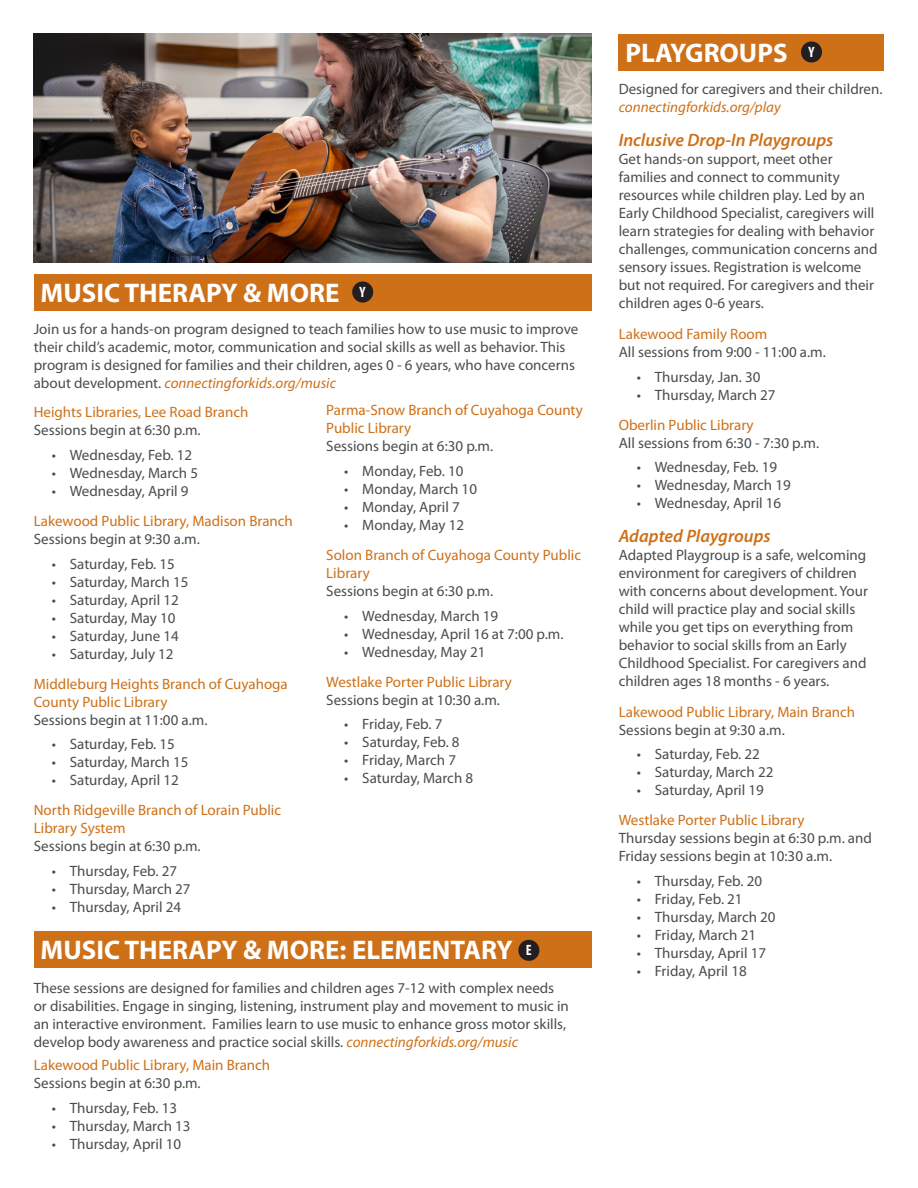
<style>
.page{position:relative;width:918px;height:1188px;background:#fff}
.page>*{position:absolute;margin:0;border:0;box-sizing:border-box;transform-origin:0 0}
.t1{font:700 27px "Myriad Pro";color:#fff}
.Program_SubHead_L1{font:italic 600 18px "Myriad Pro";color:#ce7018}
.Bullet_List{font:15px/18px "Myriad Pro";color:#4b4c4d}
.Program_SubHead_L2{font:15px/18px "Myriad Pro";color:#ce7018}
.Bullet_Last{font:15px "Myriad Pro";color:#4b4c4d}
.t2{font:700 condensed 15px "Myriad Pro";color:#fff}
.s1{font-style:italic;color:#ce7018}
</style>
<div class="page">
<div style="left:34px;top:274px;width:558px;height:36px;background:#ce7018"></div>
<div style="left:352px;top:282px;width:21px;height:21px;background:#231f20;border-radius:50%"></div>
<div style="left:619px;top:34px;width:265px;height:36px;background:#ce7018"></div>
<div style="left:801px;top:42px;width:21px;height:21px;background:#231f20;border-radius:50%"></div>
<div style="left:34px;top:931px;width:558px;height:37px;background:#ce7018"></div>
<div style="left:518px;top:940px;width:21px;height:21px;background:#231f20;border-radius:50%"></div>
<img style="left:34px;top:34px;width:558px;height:228px">
<p class="t1" style="left:40px;top:275px;width:301px">MUSIC THERAPY &amp; MORE</p>
<p class="Bullet_List" style="left:34px;top:319px;width:546px">Join us for a hands-on program designed to teach families how to use music to improve their child’s academic, motor, communication and social skills as well as behavior. This program is designed for families and their children, ages 0 - 6 years, who have concerns about development. <span class="s1">connectingforkids.org/music</span></p>
<p class="Program_SubHead_L2" style="left:34px;top:403px;width:216px">Heights Libraries, Lee Road Branch</p>
<p class="Bullet_List" style="left:34px;top:421px;width:169px">Sessions begin at 6:30 p.m.</p>
<p class="Bullet_List" style="left:52px;top:446px;width:142px">• Wednesday, Feb. 12</p>
<p class="Bullet_List" style="left:52px;top:464px;width:148px">• Wednesday, March 5</p>
<p class="Bullet_Last" style="left:52px;top:482px;width:138px">• Wednesday, April 9</p>
<p class="Program_SubHead_L2" style="left:34px;top:512px;width:261px">Lakewood Public Library, Madison Branch</p>
<p class="Bullet_List" style="left:34px;top:530px;width:168px">Sessions begin at 9:30 a.m.</p>
<p class="Bullet_List" style="left:52px;top:554px;width:125px">• Saturday, Feb. 15</p>
<p class="Bullet_List" style="left:52px;top:572px;width:138px">• Saturday, March 15</p>
<p class="Bullet_List" style="left:52px;top:590px;width:129px">• Saturday, April 12</p>
<p class="Bullet_List" style="left:52px;top:608px;width:125px">• Saturday, May 10</p>
<p class="Bullet_List" style="left:52px;top:626px;width:129px">• Saturday, June 14</p>
<p class="Bullet_Last" style="left:52px;top:644px;width:123px">• Saturday, July 12</p>
<p class="Program_SubHead_L2" style="left:34px;top:674px;width:256px">Middleburg Heights Branch of Cuyahoga<br>County Public Library</p>
<p class="Bullet_List" style="left:34px;top:710px;width:175px">Sessions begin at 11:00 a.m.</p>
<p class="Bullet_List" style="left:52px;top:735px;width:125px">• Saturday, Feb. 15</p>
<p class="Bullet_List" style="left:52px;top:753px;width:138px">• Saturday, March 15</p>
<p class="Bullet_Last" style="left:52px;top:771px;width:129px">• Saturday, April 12</p>
<p class="Program_SubHead_L2" style="left:34px;top:801px;width:249px">North Ridgeville Branch of Lorain Public<br>Library System</p>
<p class="Bullet_List" style="left:34px;top:837px;width:169px">Sessions begin at 6:30 p.m.</p>
<p class="Bullet_List" style="left:52px;top:862px;width:127px">• Thursday, Feb. 27</p>
<p class="Bullet_List" style="left:52px;top:880px;width:140px">• Thursday, March 27</p>
<p class="Bullet_Last" style="left:52px;top:898px;width:131px">• Thursday, April 24</p>
<p class="t2" style="left:360px;top:283px;width:8px">Y</p>
<p class="Program_SubHead_L2" style="left:326px;top:401px;width:258px">Parma-Snow Branch of Cuyahoga County<br>Public Library</p>
<p class="Bullet_List" style="left:326px;top:437px;width:169px">Sessions begin at 6:30 p.m.</p>
<p class="Bullet_List" style="left:344px;top:462px;width:121px">• Monday, Feb. 10</p>
<p class="Bullet_List" style="left:344px;top:480px;width:134px">• Monday, March 10</p>
<p class="Bullet_List" style="left:344px;top:498px;width:117px">• Monday, April 7</p>
<p class="Bullet_Last" style="left:344px;top:516px;width:121px">• Monday, May 12</p>
<p class="Program_SubHead_L2" style="left:326px;top:546px;width:256px">Solon Branch of Cuyahoga County Public<br>Library</p>
<p class="Bullet_List" style="left:326px;top:582px;width:169px">Sessions begin at 6:30 p.m.</p>
<p class="Bullet_List" style="left:344px;top:606px;width:156px">• Wednesday, March 19</p>
<p class="Bullet_List" style="left:344px;top:624px;width:221px">• Wednesday, April 16 at 7:00 p.m.</p>
<p class="Bullet_Last" style="left:344px;top:642px;width:143px">• Wednesday, May 21</p>
<p class="Program_SubHead_L2" style="left:326px;top:672px;width:187px">Westlake Porter Public Library</p>
<p class="Bullet_List" style="left:326px;top:690px;width:175px">Sessions begin at 10:30 a.m.</p>
<p class="Bullet_List" style="left:344px;top:715px;width:100px">• Friday, Feb. 7</p>
<p class="Bullet_List" style="left:344px;top:733px;width:117px">• Saturday, Feb. 8</p>
<p class="Bullet_List" style="left:344px;top:751px;width:113px">• Friday, March 7</p>
<p class="Bullet_Last" style="left:344px;top:769px;width:130px">• Saturday, March 8</p>
<p class="t1" style="left:40px;top:933px;width:474px">MUSIC THERAPY &amp; MORE: ELEMENTARY</p>
<p class="t2" style="left:526px;top:941px;width:7px">E</p>
<p class="Bullet_List" style="left:34px;top:979px;width:537px">These sessions are designed for families and children ages 7-12 with complex needs or disabilities. Engage in singing, listening, instrument play and movement to music in an interactive environment. Families learn to use music to enhance gross motor skills, develop body awareness and practice social skills. <span class="s1">connectingforkids.org/music</span></p>
<p class="Program_SubHead_L2" style="left:34px;top:1056px;width:238px">Lakewood Public Library, Main Branch</p>
<p class="Bullet_List" style="left:34px;top:1074px;width:169px">Sessions begin at 6:30 p.m.</p>
<p class="Bullet_List" style="left:52px;top:1098px;width:127px">• Thursday, Feb. 13</p>
<p class="Bullet_List" style="left:52px;top:1116px;width:140px">• Thursday, March 13</p>
<p class="Bullet_Last" style="left:52px;top:1134px;width:131px">• Thursday, April 10</p>
<p class="t1" style="left:626px;top:35px;width:164px">PLAYGROUPS</p>
<p class="t2" style="left:809px;top:43px;width:8px">Y</p>
<p class="Bullet_List" style="left:619px;top:79px;width:265px">Designed for caregivers and their children. <span class="s1">connectingforkids.org/play</span></p>
<p class="Program_SubHead_L1" style="left:619px;top:129px;width:216px">Inclusive Drop-In Playgroups</p>
<p class="Bullet_List" style="left:619px;top:150px;width:261px">Get hands-on support, meet other families and connect to community resources while children play. Led by an Early Childhood Specialist, caregivers will learn strategies for dealing with behavior challenges, communication concerns and sensory issues. Registration is welcome but not required. For caregivers and their children ages 0-6 years.</p>
<p class="Program_SubHead_L2" style="left:619px;top:325px;width:150px">Lakewood Family Room</p>
<p class="Bullet_List" style="left:619px;top:343px;width:209px">All sessions from 9:00 - 11:00 a.m.</p>
<p class="Bullet_List" style="left:637px;top:367px;width:125px">• Thursday, Jan. 30</p>
<p class="Bullet_Last" style="left:637px;top:385px;width:140px">• Thursday, March 27</p>
<p class="Program_SubHead_L2" style="left:619px;top:415px;width:136px">Oberlin Public Library</p>
<p class="Bullet_List" style="left:619px;top:433px;width:202px">All sessions from 6:30 - 7:30 p.m.</p>
<p class="Bullet_List" style="left:637px;top:458px;width:142px">• Wednesday, Feb. 19</p>
<p class="Bullet_List" style="left:637px;top:476px;width:156px">• Wednesday, March 19</p>
<p class="Bullet_Last" style="left:637px;top:494px;width:146px">• Wednesday, April 16</p>
<p class="Program_SubHead_L1" style="left:619px;top:524px;width:153px">Adapted Playgroups</p>
<p class="Bullet_List" style="left:619px;top:546px;width:251px">Adapted Playgroup is a safe, welcoming environment for caregivers of children with concerns about development. Your child will practice play and social skills while you get tips on everything from behavior to social skills from an Early Childhood Specialist. For caregivers and children ages 18 months - 6 years.</p>
<p class="Program_SubHead_L2" style="left:619px;top:702px;width:238px">Lakewood Public Library, Main Branch</p>
<p class="Bullet_List" style="left:619px;top:720px;width:168px">Sessions begin at 9:30 a.m.</p>
<p class="Bullet_List" style="left:637px;top:745px;width:125px">• Saturday, Feb. 22</p>
<p class="Bullet_List" style="left:637px;top:763px;width:138px">• Saturday, March 22</p>
<p class="Bullet_Last" style="left:637px;top:781px;width:129px">• Saturday, April 19</p>
<p class="Program_SubHead_L2" style="left:619px;top:811px;width:187px">Westlake Porter Public Library</p>
<p class="Bullet_List" style="left:619px;top:829px;width:255px">Thursday sessions begin at 6:30 p.m. and<br>Friday sessions begin at 10:30 a.m.</p>
<p class="Bullet_List" style="left:637px;top:872px;width:127px">• Thursday, Feb. 20</p>
<p class="Bullet_List" style="left:637px;top:890px;width:107px">• Friday, Feb. 21</p>
<p class="Bullet_List" style="left:637px;top:908px;width:140px">• Thursday, March 20</p>
<p class="Bullet_List" style="left:637px;top:926px;width:121px">• Friday, March 21</p>
<p class="Bullet_List" style="left:637px;top:944px;width:131px">• Thursday, April 17</p>
<p class="Bullet_Last" style="left:637px;top:962px;width:111px">• Friday, April 18</p>
</div>
